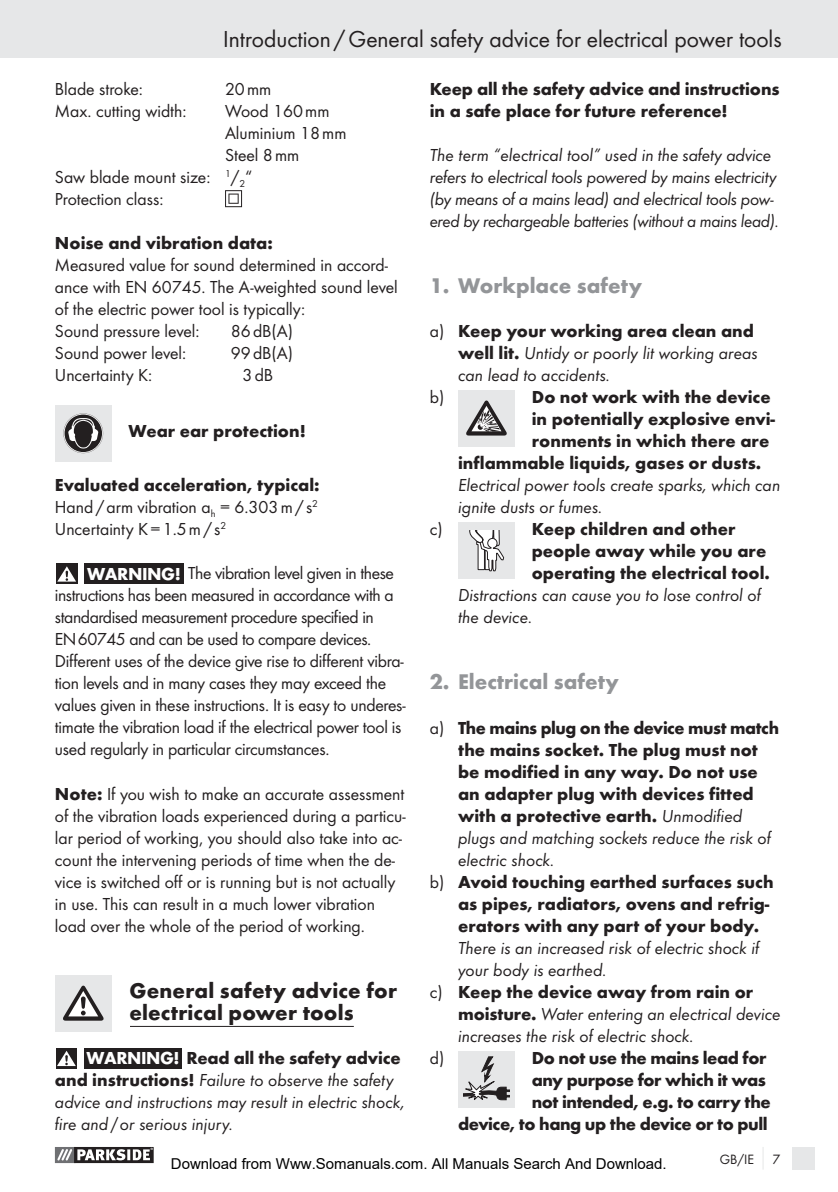
<style>
.page{position:relative;width:838px;height:1192px;background:#fff}
.page>*{position:absolute;margin:0;border:0;box-sizing:border-box;transform-origin:0 0}
.t1{font:24px "Futura Boo";color:#231f20}
.t2{font:700 22px/22px "Futura";letter-spacing:.005em;color:#231f20}
.t3{font:700 22px "Futura";color:#939598}
.t4{font:18px/22px "Futura Boo";color:#231f20}
.t5{font:700 18px/22px "Futura";color:#231f20}
.t6{font:18px/22px "Futura Boo Obl";color:#231f20}
.t7{font:18px/22px "Futura Boo Obl";letter-spacing:-.02em;color:#231f20}
.t8{font:700 18px/22px "Futura";letter-spacing:-.025em;color:#231f20;text-align:right}
.t9{font:15px "Arial";color:#000}
.t10{font:14px "Futura Boo";color:#231f20}
.s1{font-family:"Futura";font-weight:700;color:#fff}
.s2{font-family:"Futura";font-weight:700}
.s3{color:#fff}
.s4{font-family:"Futura Boo";font-weight:400}
.s5{font-family:"Futura Boo Obl";font-weight:400}
</style>
<div class="page">
<div style="left:792px;top:1146px;width:23px;height:23px;background:#e6e7e8"></div>
<svg style="left:763px;top:1147px;width:1px;height:22px"></svg>
<svg style="left:54px;top:1147px;width:100px;height:16px"></svg>
<svg style="left:55px;top:1147px;width:99px;height:15px"></svg>
<div style="left:0;top:0;width:838px;height:58px;background:#e6e7e8"></div>
<hr style="left:129px;top:1025px;width:225px;height:1px;background:#231f20">
<svg style="left:225px;top:190px;width:17px;height:17px"></svg>
<div style="left:55px;top:405px;width:57px;height:56px;background:#e6e7e8"></div>
<svg style="left:63px;top:413px;width:40px;height:40px"></svg>
<div style="left:84px;top:563px;width:100px;height:21px;background:#231f20"></div>
<svg style="left:56px;top:563px;width:22px;height:21px"></svg>
<svg style="left:57px;top:566px;width:19px;height:15px"></svg>
<div style="left:55px;top:974px;width:57px;height:57px;background:#e6e7e8"></div>
<svg style="left:63px;top:985px;width:41px;height:35px"></svg>
<svg style="left:56px;top:1048px;width:21px;height:20px"></svg>
<svg style="left:57px;top:1050px;width:19px;height:15px"></svg>
<div style="left:84px;top:1047px;width:98px;height:21px;background:#231f20"></div>
<div style="left:458px;top:389px;width:57px;height:57px;background:#e6e7e8"></div>
<svg style="left:466px;top:400px;width:41px;height:35px"></svg>
<div style="left:458px;top:522px;width:57px;height:57px;background:#e6e7e8"></div>
<svg style="left:469px;top:530px;width:35px;height:42px"></svg>
<div style="left:458px;top:1051px;width:57px;height:56px;background:#e6e7e8"></div>
<svg style="left:463px;top:1056px;width:47px;height:44px"></svg>
<h1 class="t1" style="left:223px;top:28px;width:560px">Introduction / General safety advice for electrical power tools</h1>
<p class="t4" style="left:55px;top:79px;width:89px">Blade stroke:</p>
<p class="t4" style="left:225px;top:79px;width:48px">20 mm</p>
<p class="t4" style="left:55px;top:101px;width:133px">Max. cutting width:</p>
<p class="t4" style="left:225px;top:101px;width:106px">Wood 160 mm</p>
<p class="t4" style="left:225px;top:123px;width:123px">Aluminium 18 mm</p>
<p class="t4" style="left:225px;top:145px;width:76px">Steel 8 mm</p>
<p class="t4" style="left:55px;top:167px;width:199px">Saw blade mount size: <sup>1</sup>/<sub>2</sub>“</p>
<p class="t4" style="left:55px;top:189px;width:110px">Protection class:</p>
<p class="t5" style="left:55px;top:234px;width:219px">Noise and vibration data:</p>
<p class="t4" style="left:55px;top:255px;width:344px">Measured value for sound determined in accord&shy;ance with EN 60745. The A-weighted sound level of the electric power tool is typically:<br>Sound pressure level:</p>
<p class="t4" style="left:231px;top:321px;width:64px">86 dB(A)</p>
<p class="t4" style="left:55px;top:343px;width:133px">Sound power level:</p>
<p class="t4" style="left:231px;top:343px;width:64px">99 dB(A)</p>
<p class="t4" style="left:55px;top:365px;width:99px">Uncertainty K:</p>
<p class="t4" style="left:242px;top:365px;width:32px">3 dB</p>
<p class="t5" style="left:129px;top:422px;width:179px">Wear ear protection!</p>
<p class="t5" style="left:55px;top:476px;width:266px">Evaluated acceleration, typical:</p>
<p class="t4" style="left:55px;top:497px;width:265px">Hand / arm vibration a<sub>h</sub> = 6.303 m / s<sup>2<br></sup>Uncertainty K = 1.5 m / s<sup>2</sup></p>
<p class="t4" style="left:55px;top:563px;width:352px;text-indent:32px"><span class="s1">WARNING!</span> The vibration level given in these instructions has been measured in accordance with a standardised measurement procedure specified in<br>EN 60745 and can be used to compare devices.<br>Different uses of the device give rise to different vibra&shy;tion levels and in many cases they may exceed the values given in these instructions. It is easy to underes&shy;timate the vibration load if the electrical power tool is used regularly in particular circumstances.</p>
<p class="t4" style="left:55px;top:783px;width:352px"><span class="s2">Note:</span> If you wish to make an accurate assessment of the vibration loads experienced during a particu&shy;lar period of working, you should also take into ac&shy;count the intervening periods of time when the de&shy;vice is switched off or is running but is not actually in use. This can result in a much lower vibration load over the whole of the period of working.</p>
<p class="t2" style="left:129px;top:981px;width:269px">General safety advice for electrical power tools</p>
<p class="t5" style="left:87px;top:1048px;width:315px"><span class="s3">WARNING!</span> Read all the safety advice</p>
<p class="t6" style="left:55px;top:1069px;width:352px"><span class="s2">and instructions!</span> Failure to observe the safety advice and instructions may result in electric shock, fire and / or serious injury.</p>
<p class="t5" style="left:430px;top:80px;width:351px">Keep all the safety advice and instructions in a safe place for future reference!</p>
<p class="t7" style="left:430px;top:145px;width:351px">The term “electrical tool” used in the safety advice refers to electrical tools powered by mains electricity (by means of a mains lead) and electrical tools pow&shy;ered by rechargeable batteries (without a mains lead).</p>
<p class="t3" style="left:430px;top:277px;width:214px">1. Workplace safety</p>
<p class="t5" style="left:430px;top:322px;width:326px"><span class="s4">a)</span> Keep your working area clean and</p>
<p class="t6" style="left:458px;top:343px;width:301px"><span class="s2">well lit.</span> Untidy or poorly lit working areas can lead to accidents.</p>
<p class="t4" style="left:430px;top:387px;width:16px">b)</p>
<p class="t5" style="left:532px;top:388px;width:240px">Do not work with the device</p>
<p class="t5" style="left:532px;top:410px;width:245px">in potentially explosive envi-</p>
<p class="t5" style="left:532px;top:432px;width:239px">ronments in which there are</p>
<p class="t5" style="left:458px;top:454px;width:305px">inflammable liquids, gases or dusts.</p>
<p class="t6" style="left:458px;top:475px;width:324px">Electrical power tools create sparks, which can ignite dusts or fumes.</p>
<p class="t4" style="left:430px;top:519px;width:14px">c)</p>
<p class="t5" style="left:532px;top:520px;width:240px">Keep children and other people away while you are operating the electrical tool.</p>
<p class="t6" style="left:458px;top:585px;width:304px">Distractions can cause you to lose control of the device.</p>
<p class="t3" style="left:430px;top:673px;width:191px">2. Electrical safety</p>
<p class="t5" style="left:430px;top:718px;width:351px;text-align:center"><span class="s4">a)</span> The mains plug on the device must match the mains socket. The plug must not<br>be modified in any way. Do not use<br>an adapter plug with devices fitted<br>with a protective earth. <span class="s5">Unmodified</span></p>
<p class="t6" style="left:458px;top:827px;width:314px">plugs and matching sockets reduce the risk of electric shock.</p>
<p class="t5" style="left:458px;top:872px;width:317px;text-indent:-28px"><span class="s4">b)</span> Avoid touching earthed surfaces such as pipes, radiators, ovens and refrig&shy;erators with any part of your body.</p>
<p class="t6" style="left:458px;top:937px;width:303px">There is an increased risk of electric shock if your body is earthed.</p>
<p class="t5" style="left:430px;top:982px;width:325px"><span class="s4">c)</span> Keep the device away from rain or</p>
<p class="t6" style="left:458px;top:1003px;width:324px"><span class="s2">moisture.</span> Water entering an electrical device increases the risk of electric shock.</p>
<p class="t4" style="left:430px;top:1047px;width:16px">d)</p>
<p class="t8" style="left:458px;top:1048px;width:314px">Do not use the mains lead for<br>any purpose for which it was<br>not intended, e.g. to carry the<br>device, to hang up the device or to pull</p>
<p class="t9" style="left:171px;top:1155px;width:497px">Download from Www.Somanuals.com. All Manuals Search And Download.</p>
<p class="t10" style="left:720px;top:1152px;width:36px">GB/IE</p>
<p class="t10" style="left:773px;top:1152px;width:9px">7</p>
</div>
